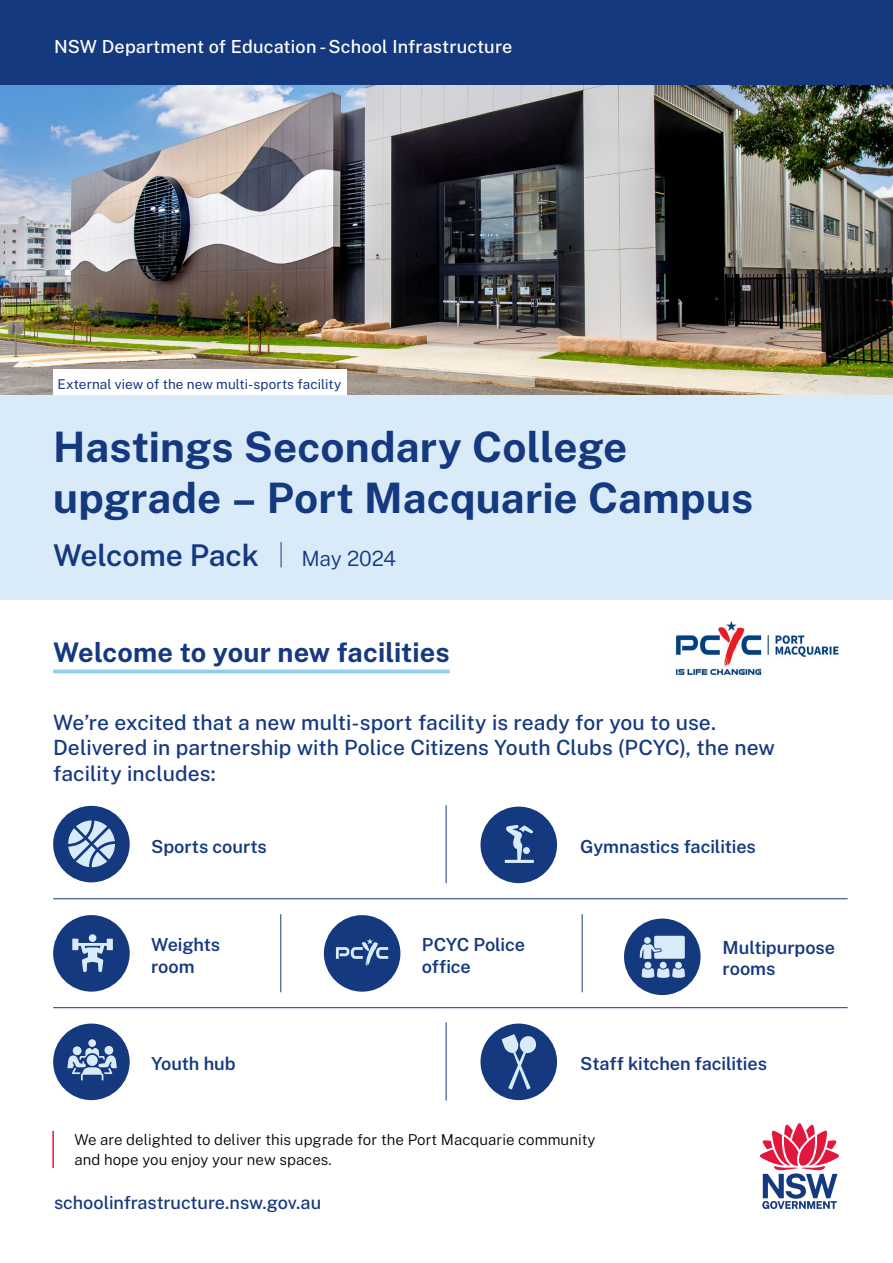
<style>
.page{position:relative;width:893px;height:1263px;background:#fff}
.page>*{position:absolute;margin:0;border:0;box-sizing:border-box;transform-origin:0 0}
.t1{font:700 42px/50.4px "Public Sans";color:#15397f}
.t2{font:600 30px "Public Sans";letter-spacing:-.005em;color:#15397f}
.t3{font:700 27px "Public Sans";letter-spacing:.005em;color:#15397f}
.t4{font:500 21px/25.5px "Public Sans";letter-spacing:.005em;color:#15397f}
.t5{font:300 21px "Public Sans";letter-spacing:-.015em;color:#15397f}
.t6{font:600 18px/21.8px "Public Sans";letter-spacing:-.005em;color:#15397f}
.t7{font:500 18px "Public Sans";letter-spacing:.01em;color:#fff}
.t8{font:500 18px "Public Sans";letter-spacing:-.005em;color:#15397f}
.t9{font:300 15px/19.5px "Public Sans";letter-spacing:.005em;color:#000}
.t10{font:13.5px "Public Sans";letter-spacing:.005em;color:#15397f}
</style>
<div class="page">
<img style="left:0;top:85px;width:893px;height:310px">
<div style="left:0;top:395px;width:893px;height:204px;background:#d9ebf9"></div>
<hr style="left:53px;top:670px;width:397px;height:3px;background:#90cef0">
<hr style="left:446px;top:1022px;width:1px;height:78px;background:#15397f">
<hr style="left:446px;top:805px;width:1px;height:78px;background:#15397f">
<hr style="left:280px;top:914px;width:1px;height:78px;background:#15397f">
<hr style="left:582px;top:914px;width:1px;height:78px;background:#15397f">
<hr style="left:53px;top:1007px;width:795px;height:1px;background:#15397f">
<hr style="left:53px;top:898px;width:795px;height:1px;background:#15397f">
<hr style="left:52px;top:1131px;width:2px;height:37px;background:#e3173e">
<div style="left:324px;top:915px;width:76px;height:77px;background:#15397f;border-radius:50%"></div>
<svg style="left:281px;top:542px;width:1px;height:25px"></svg>
<div style="left:480px;top:807px;width:77px;height:76px;background:#15397f;border-radius:50%"></div>
<div style="left:53px;top:915px;width:77px;height:77px;background:#15397f;border-radius:50%"></div>
<div style="left:53px;top:369px;width:294px;height:26px;background:#fff"></div>
<img style="left:675px;top:621px;width:164px;height:54px">
<div style="left:480px;top:1023px;width:77px;height:77px;background:#15397f;border-radius:50%"></div>
<svg style="left:501px;top:1034px;width:35px;height:56px"></svg>
<div style="left:624px;top:918px;width:77px;height:77px;background:#15397f;border-radius:50%"></div>
<div style="left:644px;top:962px;width:7px;height:6px;background:#d9ebf9;border-radius:50%"></div>
<div style="left:660px;top:962px;width:7px;height:6px;background:#d9ebf9;border-radius:50%"></div>
<svg style="left:642px;top:968px;width:43px;height:10px"></svg>
<div style="left:675px;top:962px;width:7px;height:6px;background:#d9ebf9;border-radius:50%"></div>
<svg style="left:640px;top:936px;width:45px;height:23px"></svg>
<div style="left:53px;top:806px;width:77px;height:76px;background:#15397f;border-radius:50%"></div>
<svg style="left:68px;top:820px;width:47px;height:47px"></svg>
<div style="left:53px;top:1023px;width:77px;height:77px;background:#15397f;border-radius:50%"></div>
<div style="left:88px;top:1039px;width:8px;height:8px;background:#d9ebf9;border-radius:50%"></div>
<svg style="left:67px;top:1048px;width:50px;height:32px"></svg>
<div style="left:73px;top:1046px;width:8px;height:9px;background:#d9ebf9;border-radius:50%"></div>
<div style="left:105px;top:1046px;width:8px;height:9px;background:#d9ebf9;border-radius:50%"></div>
<svg style="left:336px;top:938px;width:52px;height:28px"></svg>
<div style="left:88px;top:934px;width:9px;height:8px;background:#d9ebf9;border-radius:3px"></div>
<svg style="left:72px;top:939px;width:41px;height:33px"></svg>
<svg style="left:505px;top:825px;width:29px;height:38px"></svg>
<svg style="left:760px;top:1123px;width:79px;height:86px"></svg>
<div style="left:0;top:0;width:893px;height:85px;background:#15397f"></div>
<p class="t7" style="left:54px;top:35px;width:460px">NSW Department of Education - School Infrastructure</p>
<p class="t10" style="left:57px;top:375px;width:285px">External view of the new multi-sports facility</p>
<h1 class="t1" style="left:53px;top:421px;width:702px">Hastings Secondary College upgrade – Port Macquarie Campus</h1>
<h2 class="t2" style="left:53px;top:535px;width:207px">Welcome Pack</h2>
<p class="t5" style="left:302px;top:545px;width:96px">May 2024</p>
<p class="t3" style="left:53px;top:634px;width:398px">Welcome to your new facilities</p>
<p class="t4" style="left:53px;top:709px;width:723px">We’re excited that a new multi-sport facility is ready for you to use.<br>Delivered in partnership with Police Citizens Youth Clubs (PCYC), the new facility includes:</p>
<p class="t6" style="left:151px;top:835px;width:117px">Sports courts</p>
<p class="t6" style="left:580px;top:835px;width:177px">Gymnastics facilities</p>
<p class="t6" style="left:151px;top:933px;width:71px">Weights room</p>
<p class="t6" style="left:422px;top:933px;width:105px">PCYC Police office</p>
<p class="t6" style="left:723px;top:936px;width:114px">Multipurpose rooms</p>
<p class="t6" style="left:151px;top:1052px;width:86px">Youth hub</p>
<p class="t6" style="left:580px;top:1052px;width:188px">Staff kitchen facilities</p>
<p class="t9" style="left:74px;top:1129px;width:523px">We are delighted to deliver this upgrade for the Port Macquarie community and hope you enjoy your new spaces.</p>
<p class="t8" style="left:54px;top:1190px;width:269px">schoolinfrastructure.nsw.gov.au</p>
</div>
